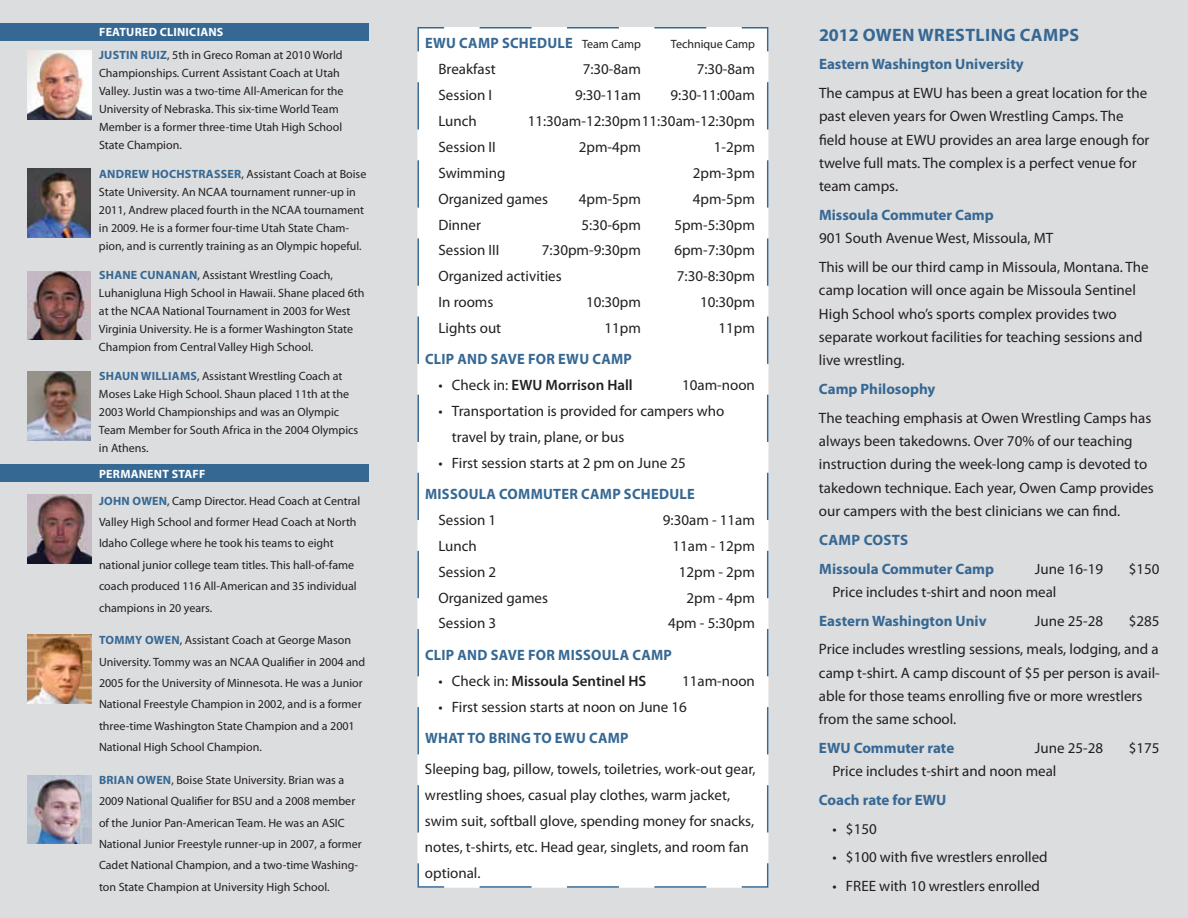
<style>
.page{position:relative;width:1188px;height:918px;background:#dcddde}
.page>*{position:absolute;margin:0;border:0;box-sizing:border-box;transform-origin:0 0}
.t1{font:700 18px "Myriad Pro";letter-spacing:.02em;color:#366894}
.t2{font:15px/23.2px "Myriad Pro";color:#231f20}
.t3{font:700 15px "Myriad Pro";letter-spacing:.02em;color:#366894;scale:.96 1}
.t4{font:700 15px/28.7px "Myriad Pro";letter-spacing:.02em;color:#366894}
.t5{font:600 15px "Myriad Pro";color:#231f20}
.t6{font:700 15px "Myriad Pro";color:#366894}
.t7{font:12px/18px "Myriad Pro";color:#231f20}
.t8{font:700 12px "Myriad Pro";letter-spacing:.02em;color:#fff}
.s1{font-weight:700;color:#fff}
.s2{font-weight:700;color:#366894}
.s3{font-weight:400;font-size:12px;color:#231f20}
.s4{font-weight:400}
</style>
<div class="page">
<div style="left:0;top:24px;width:369px;height:17px;background:#366894"></div>
<div style="left:0;top:464px;width:369px;height:17px;background:#366894"></div>
<div style="left:417px;top:27px;width:352px;height:861px;background:#fff"></div>
<img style="left:27px;top:51px;width:64px;height:68px">
<img style="left:27px;top:168px;width:64px;height:69px">
<img style="left:27px;top:271px;width:64px;height:69px">
<img style="left:27px;top:372px;width:64px;height:68px">
<img style="left:27px;top:495px;width:64px;height:68px">
<img style="left:27px;top:775px;width:64px;height:69px">
<img style="left:27px;top:634px;width:64px;height:69px">
<p class="t7" style="left:99px;top:20px;width:245px;line-height:23.4px"><span class="s1">FEATURED CLINICIANS<br></span><span class="s2">JUSTIN RUIZ</span>, 5th in Greco Roman at 2010 World</p>
<p class="t7" style="left:99px;top:64px;width:246px">Championships. Current Assistant Coach at Utah Valley. Justin was a two-time All-American for the University of Nebraska. This six-time World Team Member is a former three-time Utah High School State Champion.</p>
<p class="t7" style="left:99px;top:165px;width:269px"><span class="s2">ANDREW HOCHSTRASSER</span>, Assistant Coach at Boise State University. An NCAA tournament runner-up in 2011, Andrew placed fourth in the NCAA tournament in 2009. He is a former four-time Utah State Cham&shy;pion, and is currently training as an Olympic hopeful.</p>
<p class="t7" style="left:99px;top:266px;width:267px"><span class="s2">SHANE CUNANAN</span>, Assistant Wrestling Coach, Luhanigluna High School in Hawaii. Shane placed 6th at the NCAA National Tournament in 2003 for West Virginia University. He is a former Washington State Champion from Central Valley High School.</p>
<p class="t7" style="left:99px;top:366px;width:261px"><span class="s2">SHAUN WILLIAMS</span>, Assistant Wrestling Coach at Moses Lake High School. Shaun placed 11th at the 2003 World Championships and was an Olympic Team Member for South Africa in the 2004 Olympics in Athens.</p>
<p class="t8" style="left:99px;top:466px;width:101px">PERMANENT STAFF</p>
<p class="t7" style="left:99px;top:490px;width:263px;line-height:21.5px"><span class="s2">JOHN OWEN</span>, Camp Director. Head Coach at Central Valley High School and former Head Coach at North Idaho College where he took his teams to eight national junior college team titles. This hall-of-fame coach produced 116 All-American and 35 individual champions in 20 years.</p>
<p class="t7" style="left:99px;top:629px;width:268px;line-height:21.5px"><span class="s2">TOMMY OWEN</span>, Assistant Coach at George Mason University. Tommy was an NCAA Qualifier in 2004 and 2005 for the University of Minnesota. He was a Junior National Freestyle Champion in 2002, and is a former three-time Washington State Champion and a 2001<br>National High School Champion.</p>
<p class="t7" style="left:99px;top:769px;width:264px;line-height:21.5px"><span class="s2">BRIAN OWEN</span>, Boise State University. Brian was a 2009 National Qualifier for BSU and a 2008 member of the Junior Pan-American Team. He was an ASIC National Junior Freestyle runner-up in 2007, a former Cadet National Champion, and a two-time Washing&shy;ton State Champion at University High School.</p>
<p class="t3" style="left:425px;top:34px;width:226px">EWU CAMP SCHEDULE <span class="s3">Team Camp</span></p>
<p class="t7" style="left:671px;top:35px;width:86px">Technique Camp</p>
<p class="t2" style="left:438px;top:57px;width:59px">Breakfast</p>
<p class="t2" style="left:583px;top:57px;width:60px">7:30-8am</p>
<p class="t2" style="left:697px;top:57px;width:60px">7:30-8am</p>
<p class="t2" style="left:438px;top:83px;width:55px">Session I</p>
<p class="t2" style="left:575px;top:83px;width:67px">9:30-11am</p>
<p class="t2" style="left:671px;top:83px;width:86px">9:30-11:00am</p>
<p class="t2" style="left:438px;top:109px;width:40px">Lunch</p>
<p class="t2" style="left:528px;top:109px;width:229px">11:30am-12:30pm 11:30am-12:30pm</p>
<p class="t2" style="left:438px;top:135px;width:59px">Session II</p>
<p class="t2" style="left:579px;top:135px;width:64px">2pm-4pm</p>
<p class="t2" style="left:714px;top:135px;width:43px">1-2pm</p>
<p class="t2" style="left:438px;top:161px;width:69px">Swimming</p>
<p class="t2" style="left:693px;top:161px;width:64px">2pm-3pm</p>
<p class="t2" style="left:438px;top:187px;width:111px">Organized games</p>
<p class="t2" style="left:579px;top:187px;width:64px">4pm-5pm</p>
<p class="t2" style="left:693px;top:187px;width:64px">4pm-5pm</p>
<p class="t2" style="left:438px;top:213px;width:44px">Dinner</p>
<p class="t2" style="left:581px;top:213px;width:61px">5:30-6pm</p>
<p class="t2" style="left:674px;top:213px;width:82px">5pm-5:30pm</p>
<p class="t2" style="left:438px;top:239px;width:62px">Session III</p>
<p class="t2" style="left:542px;top:239px;width:101px">7:30pm-9:30pm</p>
<p class="t2" style="left:674px;top:239px;width:82px">6pm-7:30pm</p>
<p class="t2" style="left:438px;top:264px;width:125px">Organized activities</p>
<p class="t2" style="left:677px;top:264px;width:80px">7:30-8:30pm</p>
<p class="t2" style="left:438px;top:290px;width:56px">In rooms</p>
<p class="t2" style="left:586px;top:290px;width:56px">10:30pm</p>
<p class="t2" style="left:700px;top:290px;width:56px">10:30pm</p>
<p class="t2" style="left:438px;top:316px;width:64px">Lights out</p>
<p class="t2" style="left:605px;top:316px;width:38px">11pm</p>
<p class="t2" style="left:719px;top:316px;width:38px">11pm</p>
<p class="t3" style="left:425px;top:349px;width:217px">CLIP AND SAVE FOR EWU CAMP</p>
<p class="t5" style="left:438px;top:376px;width:196px"><span class="s4">• Check in:</span> EWU Morrison Hall</p>
<p class="t2" style="left:682px;top:373px;width:74px">10am-noon</p>
<p class="t2" style="left:452px;top:398px;width:274px;line-height:25.8px;text-indent:-14px">• Transportation is provided for campers who travel by train, plane, or bus</p>
<p class="t2" style="left:438px;top:451px;width:249px">• First session starts at 2 pm on June 25</p>
<p class="t3" style="left:425px;top:484px;width:282px">MISSOULA COMMUTER CAMP SCHEDULE</p>
<p class="t2" style="left:438px;top:508px;width:59px">Session 1</p>
<p class="t2" style="left:663px;top:508px;width:94px">9:30am - 11am</p>
<p class="t2" style="left:438px;top:534px;width:40px">Lunch</p>
<p class="t2" style="left:672px;top:534px;width:84px">11am - 12pm</p>
<p class="t2" style="left:438px;top:560px;width:59px">Session 2</p>
<p class="t2" style="left:679px;top:560px;width:78px">12pm - 2pm</p>
<p class="t2" style="left:438px;top:586px;width:111px">Organized games</p>
<p class="t2" style="left:687px;top:586px;width:70px">2pm - 4pm</p>
<p class="t2" style="left:438px;top:612px;width:59px">Session 3</p>
<p class="t2" style="left:668px;top:612px;width:88px">4pm - 5:30pm</p>
<p class="t3" style="left:425px;top:645px;width:259px">CLIP AND SAVE FOR MISSOULA CAMP</p>
<p class="t5" style="left:438px;top:671px;width:208px"><span class="s4">• Check in:</span> Missoula Sentinel HS</p>
<p class="t2" style="left:682px;top:669px;width:74px">11am-noon</p>
<p class="t2" style="left:438px;top:695px;width:250px">• First session starts at noon on June 16</p>
<p class="t3" style="left:425px;top:728px;width:214px">WHAT TO BRING TO EWU CAMP</p>
<p class="t2" style="left:425px;top:756px;width:332px;line-height:25.8px">Sleeping bag, pillow, towels, toiletries, work-out gear, wrestling shoes, casual play clothes, warm jacket, swim suit, softball glove, spending money for snacks, notes, t-shirts, etc. Head gear, singlets, and room fan optional.</p>
<p class="t1" style="left:819px;top:23px;width:262px">2012 OWEN WRESTLING CAMPS</p>
<p class="t6" style="left:819px;top:54px;width:206px">EASTERN WASHINGTON UNIVERSITY</p>
<p class="t2" style="left:819px;top:81px;width:332px">The campus at EWU has been a great location for the past eleven years for Owen Wrestling Camps. The field house at EWU provides an area large enough for twelve full mats. The complex is a perfect venue for team camps.</p>
<p class="t4" style="left:819px;top:200px;width:176px">MISSOULA COMMUTER CAMP</p>
<p class="t2" style="left:819px;top:224px;width:331px;line-height:28.8px">901 South Avenue West, Missoula, MT<br>This will be our third camp in Missoula, Montana. The</p>
<p class="t2" style="left:819px;top:278px;width:325px">camp location will once again be Missoula Sentinel High School who’s sports complex provides two separate workout facilities for teaching sessions and live wrestling.</p>
<p class="t4" style="left:819px;top:374px;width:118px">CAMP PHILOSOPHY</p>
<p class="t2" style="left:819px;top:406px;width:336px">The teaching emphasis at Owen Wrestling Camps has always been takedowns. Over 70% of our teaching instruction during the week-long camp is devoted to takedown technique. Each year, Owen Camp provides our campers with the best clinicians we can find.</p>
<p class="t4" style="left:819px;top:525px;width:177px">CAMP COSTS<br>MISSOULA COMMUTER CAMP</p>
<p class="t2" style="left:1035px;top:557px;width:70px">June 16-19</p>
<p class="t2" style="left:1129px;top:557px;width:32px">$150</p>
<p class="t2" style="left:832px;top:580px;width:225px">Price includes t-shirt and noon meal</p>
<p class="t6" style="left:819px;top:611px;width:169px">EASTERN WASHINGTON UNIV</p>
<p class="t2" style="left:1035px;top:609px;width:70px">June 25-28</p>
<p class="t2" style="left:819px;top:606px;width:342px;line-height:28.8px;text-align:right">$285<br>Price includes wrestling sessions, meals, lodging, and a</p>
<p class="t2" style="left:819px;top:661px;width:342px">camp t-shirt. A camp discount of $5 per person is avail&shy;able for those teams enrolling five or more wrestlers from the same school.</p>
<p class="t4" style="left:819px;top:733px;width:137px">EWU COMMUTER RATE</p>
<p class="t2" style="left:1035px;top:736px;width:70px">June 25-28</p>
<p class="t2" style="left:1129px;top:736px;width:32px">$175</p>
<p class="t2" style="left:832px;top:759px;width:225px">Price includes t-shirt and noon meal</p>
<p class="t4" style="left:819px;top:785px;width:127px">COACH RATE FOR EWU</p>
<p class="t2" style="left:832px;top:817px;width:46px">• $150</p>
<p class="t2" style="left:832px;top:846px;width:217px">• $100 with five wrestlers enrolled</p>
<p class="t2" style="left:832px;top:874px;width:209px">• FREE with 10 wrestlers enrolled</p>
</div>
